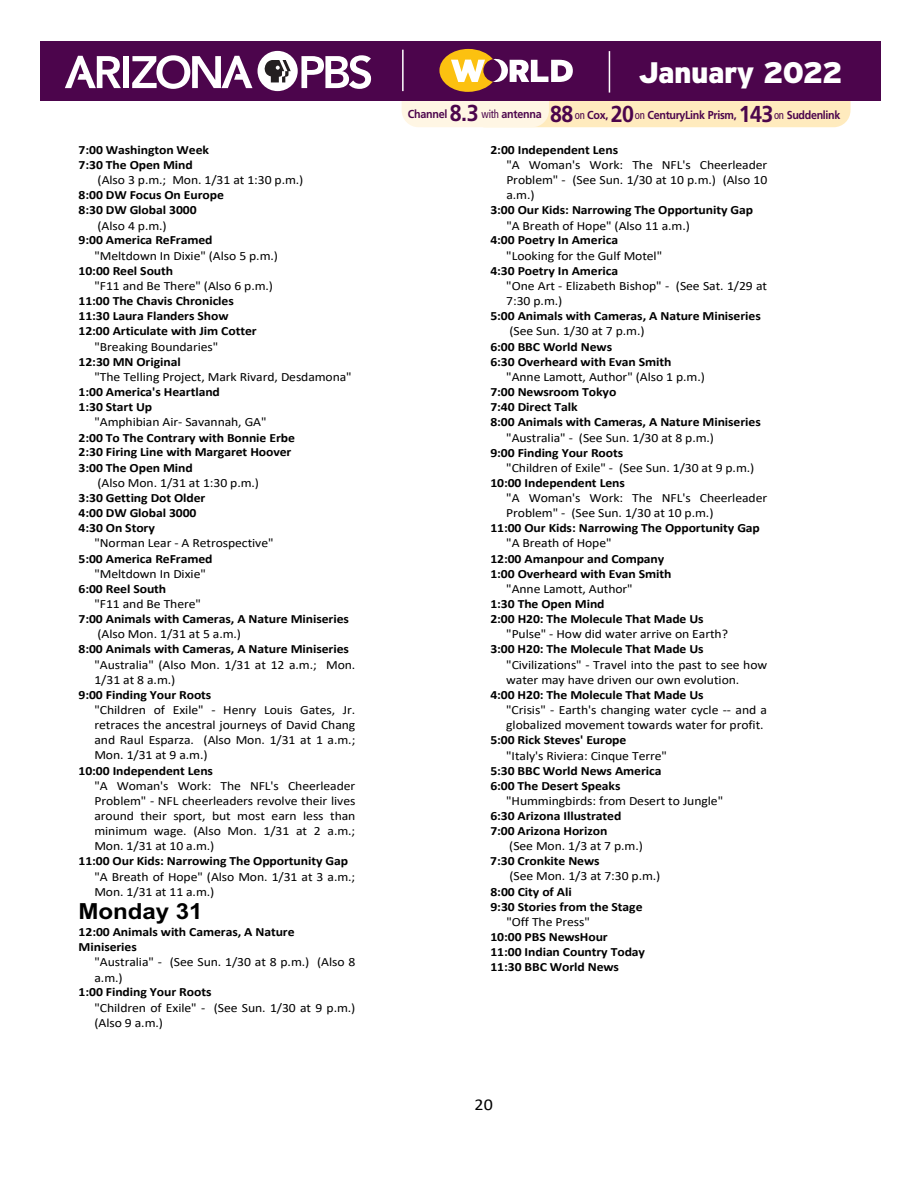
<style>
.page{position:relative;width:918px;height:1188px;background:#fff}
.page>*{position:absolute;margin:0;border:0;box-sizing:border-box;transform-origin:0 0}
.t1{font:900 29.7px "PBS Explorer";letter-spacing:-.02em;color:#fff}
.t2{font:700 22.2px "Arial";letter-spacing:-.005em;color:#000;scale:1.09 1}
.t3{font:16.5px "Calibri";color:#000;scale:1.09 1}
.t4{font:12.6px "Calibri";letter-spacing:-.005em;color:#000;scale:1.09 1}
.t5{font:700 12.6px "Calibri";letter-spacing:-.005em;color:#000;scale:1.09 1}
.t6{font:700 11.55px "Frutiger LT Std";letter-spacing:-.03em;color:#4c054c;scale:.93 1}
.s1{font-size:23.1px}
.s2{font-weight:400;font-stretch:condensed}
</style>
<div class="page">
<div style="left:41px;top:41px;width:840px;height:60px;background:#4c054c"></div>
<svg style="left:65px;top:56px;width:56px;height:32px"></svg>
<div style="left:123px;top:56px;width:6px;height:32px;background:#fff"></div>
<svg style="left:132px;top:55px;width:120px;height:34px"></svg>
<svg style="left:258px;top:51px;width:113px;height:40px"></svg>
<svg style="left:402px;top:49px;width:449px;height:78px"></svg>
<p class="t5" style="left:79px;top:141px;width:121px">7:00 Washington Week</p>
<p class="t5" style="left:79px;top:156px;width:106px">7:30 The Open Mind</p>
<p class="t4" style="left:98px;top:171px;width:190px">(Also 3 p.m.; Mon. 1/31 at 1:30 p.m.)</p>
<p class="t5" style="left:79px;top:186px;width:135px">8:00 DW Focus On Europe</p>
<p class="t5" style="left:79px;top:201px;width:110px">8:30 DW Global 3000</p>
<p class="t4" style="left:98px;top:217px;width:65px">(Also 4 p.m.)</p>
<p class="t5" style="left:79px;top:231px;width:124px">9:00 America ReFramed</p>
<p class="t4" style="left:95px;top:247px;width:170px">"Meltdown In Dixie" (Also 5 p.m.)</p>
<p class="t5" style="left:79px;top:262px;width:88px">10:00 Reel South</p>
<p class="t4" style="left:94px;top:277px;width:165px">"F11 and Be There" (Also 6 p.m.)</p>
<p class="t5" style="left:79px;top:292px;width:144px">11:00 The Chavis Chronicles</p>
<p class="t5" style="left:79px;top:307px;width:139px">11:30 Laura Flanders Show</p>
<p class="t5" style="left:79px;top:322px;width:165px">12:00 Articulate with Jim Cotter</p>
<p class="t4" style="left:94px;top:338px;width:115px">"Breaking Boundaries"</p>
<p class="t5" style="left:79px;top:353px;width:95px">12:30 MN Original</p>
<p class="t4" style="left:95px;top:368px;width:238px">"The Telling Project, Mark Rivard, Desdamona"</p>
<p class="t5" style="left:79px;top:383px;width:131px">1:00 America's Heartland</p>
<p class="t5" style="left:79px;top:398px;width:69px">1:30 Start Up</p>
<p class="t4" style="left:95px;top:413px;width:159px">"Amphibian Air- Savannah, GA"</p>
<p class="t5" style="left:79px;top:429px;width:200px">2:00 To The Contrary with Bonnie Erbe</p>
<p class="t5" style="left:79px;top:443px;width:197px">2:30 Firing Line with Margaret Hoover</p>
<p class="t5" style="left:79px;top:459px;width:106px">3:00 The Open Mind</p>
<p class="t4" style="left:98px;top:474px;width:150px">(Also Mon. 1/31 at 1:30 p.m.)</p>
<p class="t5" style="left:79px;top:489px;width:118px">3:30 Getting Dot Older</p>
<p class="t5" style="left:79px;top:504px;width:110px">4:00 DW Global 3000</p>
<p class="t5" style="left:79px;top:519px;width:72px">4:30 On Story</p>
<p class="t4" style="left:94px;top:535px;width:166px">"Norman Lear - A Retrospective"</p>
<p class="t5" style="left:79px;top:550px;width:124px">5:00 America ReFramed</p>
<p class="t4" style="left:94px;top:565px;width:104px">"Meltdown In Dixie"</p>
<p class="t5" style="left:79px;top:580px;width:82px">6:00 Reel South</p>
<p class="t4" style="left:94px;top:595px;width:99px">"F11 and Be There"</p>
<p class="t5" style="left:79px;top:610px;width:250px">7:00 Animals with Cameras, A Nature Miniseries</p>
<p class="t4" style="left:98px;top:626px;width:133px">(Also Mon. 1/31 at 5 a.m.)</p>
<p class="t5" style="left:79px;top:640px;width:250px">8:00 Animals with Cameras, A Nature Miniseries</p>
<p class="t4" style="left:94px;top:656px;width:241px">"Australia" (Also Mon. 1/31 at 12 a.m.; Mon.</p>
<p class="t4" style="left:94px;top:671px;width:76px">1/31 at 8 a.m.)</p>
<p class="t5" style="left:79px;top:686px;width:123px">9:00 Finding Your Roots</p>
<p class="t4" style="left:94px;top:701px;width:241px">"Children of Exile" - Henry Louis Gates, Jr.</p>
<p class="t4" style="left:94px;top:716px;width:241px">retraces the ancestral journeys of David Chang</p>
<p class="t4" style="left:94px;top:731px;width:241px">and Raul Esparza. (Also Mon. 1/31 at 1 a.m.;</p>
<p class="t4" style="left:94px;top:747px;width:105px">Mon. 1/31 at 9 a.m.)</p>
<p class="t5" style="left:79px;top:762px;width:125px">10:00 Independent Lens</p>
<p class="t4" style="left:94px;top:777px;width:241px">"A Woman's Work: The NFL's Cheerleader</p>
<p class="t4" style="left:94px;top:792px;width:241px">Problem" - NFL cheerleaders revolve their lives</p>
<p class="t4" style="left:94px;top:807px;width:241px">around their sport, but most earn less than</p>
<p class="t4" style="left:94px;top:822px;width:241px">minimum wage. (Also Mon. 1/31 at 2 a.m.;</p>
<p class="t4" style="left:94px;top:837px;width:112px">Mon. 1/31 at 10 a.m.)</p>
<p class="t5" style="left:79px;top:852px;width:249px">11:00 Our Kids: Narrowing The Opportunity Gap</p>
<p class="t4" style="left:94px;top:868px;width:241px">"A Breath of Hope" (Also Mon. 1/31 at 3 a.m.;</p>
<p class="t4" style="left:94px;top:883px;width:112px">Mon. 1/31 at 11 a.m.)</p>
<p class="t2" style="left:79px;top:896px;width:115px">Monday 31</p>
<p class="t5" style="left:79px;top:923px;width:200px">12:00 Animals with Cameras, A Nature</p>
<p class="t5" style="left:79px;top:938px;width:55px">Miniseries</p>
<p class="t4" style="left:95px;top:953px;width:241px">"Australia" - (See Sun. 1/30 at 8 p.m.) (Also 8</p>
<p class="t4" style="left:95px;top:969px;width:27px">a.m.)</p>
<p class="t5" style="left:79px;top:983px;width:123px">1:00 Finding Your Roots</p>
<p class="t4" style="left:95px;top:999px;width:241px">"Children of Exile" - (See Sun. 1/30 at 9 p.m.)</p>
<p class="t4" style="left:95px;top:1014px;width:64px">(Also 9 a.m.)</p>
<p class="t6" style="left:408px;top:108px;width:145px">Channel <span class="s1">8.3</span> <span class="s2">with</span> antenna</p>
<h1 class="t1" style="left:639px;top:55px;width:206px">January 2022</h1>
<p class="t6" style="left:550px;top:108px;width:314px"><span class="s1">88</span> <span class="s2">on</span> Cox, <span class="s1">20</span><span class="s2">on</span> CenturyLink Prism, <span class="s1">143</span><span class="s2">on</span> Suddenlink</p>
<p class="t5" style="left:490px;top:141px;width:119px">2:00 Independent Lens</p>
<p class="t4" style="left:506px;top:156px;width:241px">"A Woman's Work: The NFL's Cheerleader</p>
<p class="t4" style="left:506px;top:171px;width:241px">Problem" - (See Sun. 1/30 at 10 p.m.) (Also 10</p>
<p class="t4" style="left:506px;top:186px;width:27px">a.m.)</p>
<p class="t5" style="left:490px;top:201px;width:243px">3:00 Our Kids: Narrowing The Opportunity Gap</p>
<p class="t4" style="left:506px;top:217px;width:170px">"A Breath of Hope" (Also 11 a.m.)</p>
<p class="t5" style="left:490px;top:231px;width:119px">4:00 Poetry In America</p>
<p class="t4" style="left:506px;top:247px;width:144px">"Looking for the Gulf Motel"</p>
<p class="t5" style="left:490px;top:262px;width:119px">4:30 Poetry In America</p>
<p class="t4" style="left:506px;top:277px;width:241px">"One Art - Elizabeth Bishop" - (See Sat. 1/29 at</p>
<p class="t4" style="left:506px;top:292px;width:53px">7:30 p.m.)</p>
<p class="t5" style="left:490px;top:307px;width:250px">5:00 Animals with Cameras, A Nature Miniseries</p>
<p class="t4" style="left:509px;top:323px;width:126px">(See Sun. 1/30 at 7 p.m.)</p>
<p class="t5" style="left:490px;top:338px;width:113px">6:00 BBC World News</p>
<p class="t5" style="left:490px;top:353px;width:168px">6:30 Overheard with Evan Smith</p>
<p class="t4" style="left:506px;top:368px;width:184px">"Anne Lamott, Author" (Also 1 p.m.)</p>
<p class="t5" style="left:490px;top:383px;width:117px">7:00 Newsroom Tokyo</p>
<p class="t5" style="left:490px;top:398px;width:82px">7:40 Direct Talk</p>
<p class="t5" style="left:490px;top:413px;width:250px">8:00 Animals with Cameras, A Nature Miniseries</p>
<p class="t4" style="left:506px;top:429px;width:192px">"Australia" - (See Sun. 1/30 at 8 p.m.)</p>
<p class="t5" style="left:490px;top:443px;width:123px">9:00 Finding Your Roots</p>
<p class="t4" style="left:506px;top:459px;width:229px">"Children of Exile" - (See Sun. 1/30 at 9 p.m.)</p>
<p class="t5" style="left:490px;top:474px;width:125px">10:00 Independent Lens</p>
<p class="t4" style="left:506px;top:489px;width:241px">"A Woman's Work: The NFL's Cheerleader</p>
<p class="t4" style="left:506px;top:504px;width:192px">Problem" - (See Sun. 1/30 at 10 p.m.)</p>
<p class="t5" style="left:490px;top:519px;width:249px">11:00 Our Kids: Narrowing The Opportunity Gap</p>
<p class="t4" style="left:506px;top:535px;width:98px">"A Breath of Hope"</p>
<p class="t5" style="left:490px;top:550px;width:161px">12:00 Amanpour and Company</p>
<p class="t5" style="left:490px;top:565px;width:168px">1:00 Overheard with Evan Smith</p>
<p class="t4" style="left:506px;top:580px;width:118px">"Anne Lamott, Author"</p>
<p class="t5" style="left:490px;top:595px;width:106px">1:30 The Open Mind</p>
<p class="t5" style="left:490px;top:610px;width:197px">2:00 H20: The Molecule That Made Us</p>
<p class="t4" style="left:506px;top:626px;width:205px">"Pulse" - How did water arrive on Earth?</p>
<p class="t5" style="left:490px;top:640px;width:197px">3:00 H20: The Molecule That Made Us</p>
<p class="t4" style="left:506px;top:656px;width:241px">"Civilizations" - Travel into the past to see how</p>
<p class="t4" style="left:506px;top:671px;width:215px">water may have driven our own evolution.</p>
<p class="t5" style="left:490px;top:686px;width:197px">4:00 H20: The Molecule That Made Us</p>
<p class="t4" style="left:506px;top:701px;width:241px">"Crisis" - Earth's changing water cycle -- and a</p>
<p class="t4" style="left:506px;top:716px;width:238px">globalized movement towards water for profit.</p>
<p class="t5" style="left:490px;top:731px;width:126px">5:00 Rick Steves' Europe</p>
<p class="t4" style="left:506px;top:747px;width:149px">"Italy's Riviera: Cinque Terre"</p>
<p class="t5" style="left:490px;top:762px;width:159px">5:30 BBC World News America</p>
<p class="t5" style="left:490px;top:777px;width:121px">6:00 The Desert Speaks</p>
<p class="t4" style="left:506px;top:792px;width:201px">"Hummingbirds: from Desert to Jungle"</p>
<p class="t5" style="left:490px;top:807px;width:122px">6:30 Arizona Illustrated</p>
<p class="t5" style="left:490px;top:822px;width:109px">7:00 Arizona Horizon</p>
<p class="t4" style="left:509px;top:837px;width:124px">(See Mon. 1/3 at 7 p.m.)</p>
<p class="t5" style="left:490px;top:852px;width:102px">7:30 Cronkite News</p>
<p class="t4" style="left:509px;top:867px;width:140px">(See Mon. 1/3 at 7:30 p.m.)</p>
<p class="t5" style="left:490px;top:882px;width:76px">8:00 City of Ali</p>
<p class="t5" style="left:490px;top:898px;width:141px">9:30 Stories from the Stage</p>
<p class="t4" style="left:506px;top:913px;width:78px">"Off The Press"</p>
<p class="t5" style="left:490px;top:928px;width:109px">10:00 PBS NewsHour</p>
<p class="t5" style="left:490px;top:943px;width:143px">11:00 Indian Country Today</p>
<p class="t5" style="left:490px;top:958px;width:119px">11:30 BBC World News</p>
<p class="t3" style="left:475px;top:1093px;width:18px">20</p>
</div>
